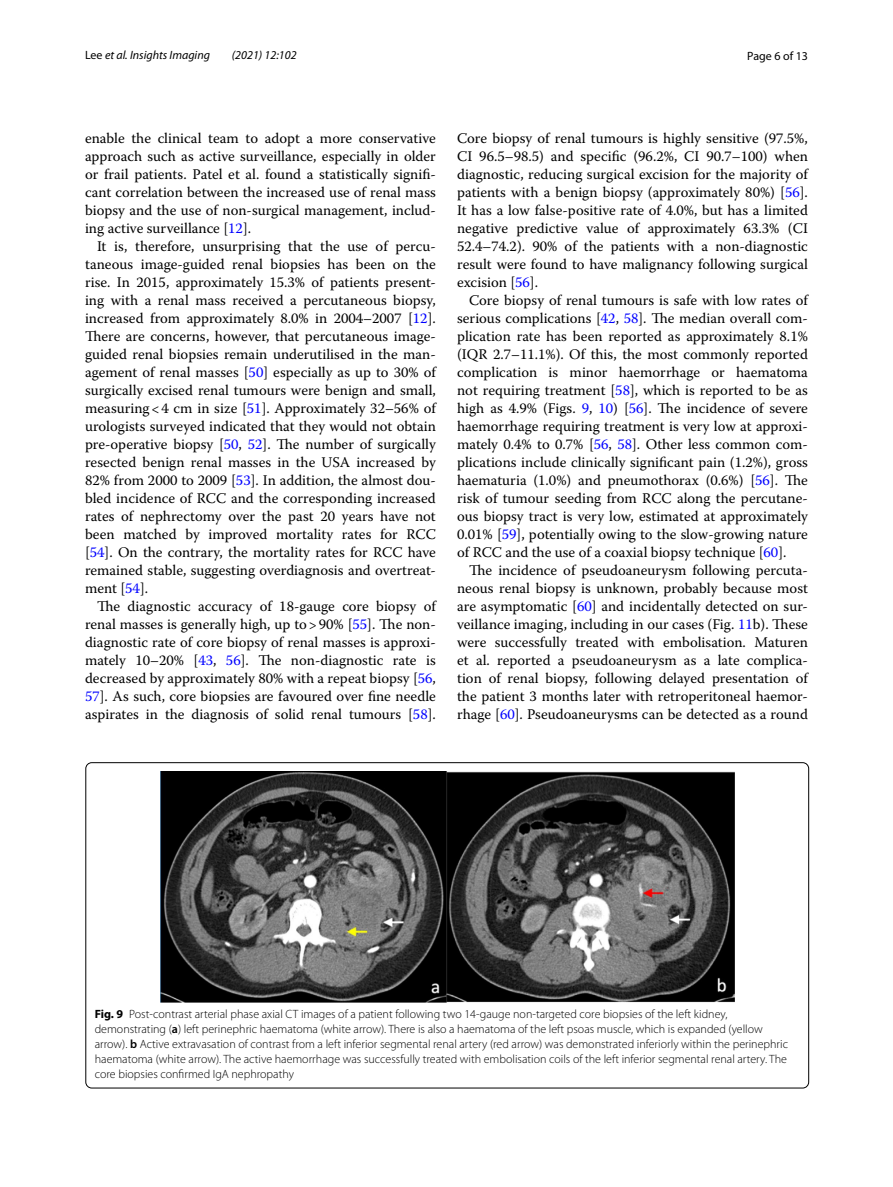
<style>
.page{position:relative;width:893px;height:1187px;background:#fff}
.page>*{position:absolute;margin:0;border:0;box-sizing:border-box;transform-origin:0 0}
.t1{font:14.7px/18px "Warnock Pro";color:#000;text-align:justify}
.t2{font:300 12px/15px "Myriad Pro";color:#000}
.t3{font:italic 12px "Myriad Pro";color:#000}
.t4{font:12px "Myriad Pro";color:#000}
.s1{font-style:normal}
.s2{color:#00f}
.s3{font-weight:700}
.s4{font-weight:600}
</style>
<div class="page">
<img style="left:160px;top:771px;width:574px;height:231px">
<p class="t3" style="left:85px;top:48px;width:127px"><span class="s1">Lee</span> et al. Insights Imaging</p>
<p class="t3" style="left:232px;top:48px;width:66px">(2021) 12:102</p>
<p class="t4" style="left:747px;top:48px;width:62px">Page 6 of 13</p>
<p class="t1" style="left:85px;top:128px;width:352px">enable the clinical team to adopt a more conservative approach such as active surveillance, especially in older or frail patients. Patel et al. found a statistically signifi&shy;cant correlation between the increased use of renal mass biopsy and the use of non-surgical management, includ&shy;ing active surveillance [<span class="s2">12</span>].</p>
<p class="t1" style="left:85px;top:236px;width:352px;text-indent:12px">It is, therefore, unsurprising that the use of percu&shy;taneous image-guided renal biopsies has been on the rise. In 2015, approximately 15.3% of patients present&shy;ing with a renal mass received a percutaneous biopsy, increased from approximately 8.0% in 2004–2007 [<span class="s2">12</span>].<br>There are concerns, however, that percutaneous image&shy;guided renal biopsies remain underutilised in the man&shy;agement of renal masses [<span class="s2">50</span>] especially as up to 30% of surgically excised renal tumours were benign and small, measuring&lt;4 cm in size [<span class="s2">51</span>]. Approximately 32–56% of urologists surveyed indicated that they would not obtain pre-operative biopsy [<span class="s2">50</span>, <span class="s2">52</span>]. The number of surgically resected benign renal masses in the USA increased by 82% from 2000 to 2009 [<span class="s2">53</span>]. In addition, the almost dou&shy;bled incidence of RCC and the corresponding increased rates of nephrectomy over the past 20 years have not been matched by improved mortality rates for RCC [<span class="s2">54</span>]. On the contrary, the mortality rates for RCC have remained stable, suggesting overdiagnosis and overtreat&shy;ment [<span class="s2">54</span>].</p>
<p class="t1" style="left:85px;top:596px;width:352px;text-indent:12px">The diagnostic accuracy of 18-gauge core biopsy of renal masses is generally high, up to&gt;90% [<span class="s2">55</span>]. The non&shy;diagnostic rate of core biopsy of renal masses is approxi&shy;mately 10–20% [<span class="s2">43</span>, <span class="s2">56</span>]. The non-diagnostic rate is decreased by approximately 80% with a repeat biopsy [<span class="s2">56</span>, <span class="s2">57</span>]. As such, core biopsies are favoured over fine needle aspirates in the diagnosis of solid renal tumours [<span class="s2">58</span>].</p>
<p class="t1" style="left:457px;top:128px;width:352px">Core biopsy of renal tumours is highly sensitive (97.5%, CI 96.5–98.5) and specific (96.2%, CI 90.7–100) when diagnostic, reducing surgical excision for the majority of patients with a benign biopsy (approximately 80%) [<span class="s2">56</span>].<br>It has a low false-positive rate of 4.0%, but has a limited negative predictive value of approximately 63.3% (CI 52.4–74.2). 90% of the patients with a non-diagnostic result were found to have malignancy following surgical excision [<span class="s2">56</span>].</p>
<p class="t1" style="left:457px;top:290px;width:352px;text-indent:12px">Core biopsy of renal tumours is safe with low rates of serious complications [<span class="s2">42</span>, <span class="s2">58</span>]. The median overall com&shy;plication rate has been reported as approximately 8.1% (IQR 2.7–11.1%). Of this, the most commonly reported complication is minor haemorrhage or haematoma not requiring treatment [<span class="s2">58</span>], which is reported to be as high as 4.9% (Figs. <span class="s2">9</span>, <span class="s2">10</span>) [<span class="s2">56</span>]. The incidence of severe haemorrhage requiring treatment is very low at approxi&shy;mately 0.4% to 0.7% [<span class="s2">56</span>, <span class="s2">58</span>]. Other less common com&shy;plications include clinically significant pain (1.2%), gross haematuria (1.0%) and pneumothorax (0.6%) [<span class="s2">56</span>]. The risk of tumour seeding from RCC along the percutane&shy;ous biopsy tract is very low, estimated at approximately 0.01% [<span class="s2">59</span>], potentially owing to the slow-growing nature of RCC and the use of a coaxial biopsy technique [<span class="s2">60</span>].</p>
<p class="t1" style="left:457px;top:560px;width:352px;text-indent:12px">The incidence of pseudoaneurysm following percuta&shy;neous renal biopsy is unknown, probably because most are asymptomatic [<span class="s2">60</span>] and incidentally detected on sur&shy;veillance imaging, including in our cases (Fig. <span class="s2">11</span>b). These were successfully treated with embolisation. Maturen et al. reported a pseudoaneurysm as a late complica&shy;tion of renal biopsy, following delayed presentation of the patient 3 months later with retroperitoneal haemor&shy;rhage [<span class="s2">60</span>]. Pseudoaneurysms can be detected as a round</p>
<p class="t2" style="left:95px;top:1006px;width:695px"><span class="s3">Fig. 9</span> Post-contrast arterial phase axial CT images of a patient following two 14-gauge non-targeted core biopsies of the left kidney, demonstrating (<span class="s4">a</span>) left perinephric haematoma (white arrow). There is also a haematoma of the left psoas muscle, which is expanded (yellow arrow). <span class="s4">b</span> Active extravasation of contrast from a left inferior segmental renal artery (red arrow) was demonstrated inferiorly within the perinephric haematoma (white arrow). The active haemorrhage was successfully treated with embolisation coils of the left inferior segmental renal artery. The core biopsies confirmed IgA nephropathy</p>
</div>
